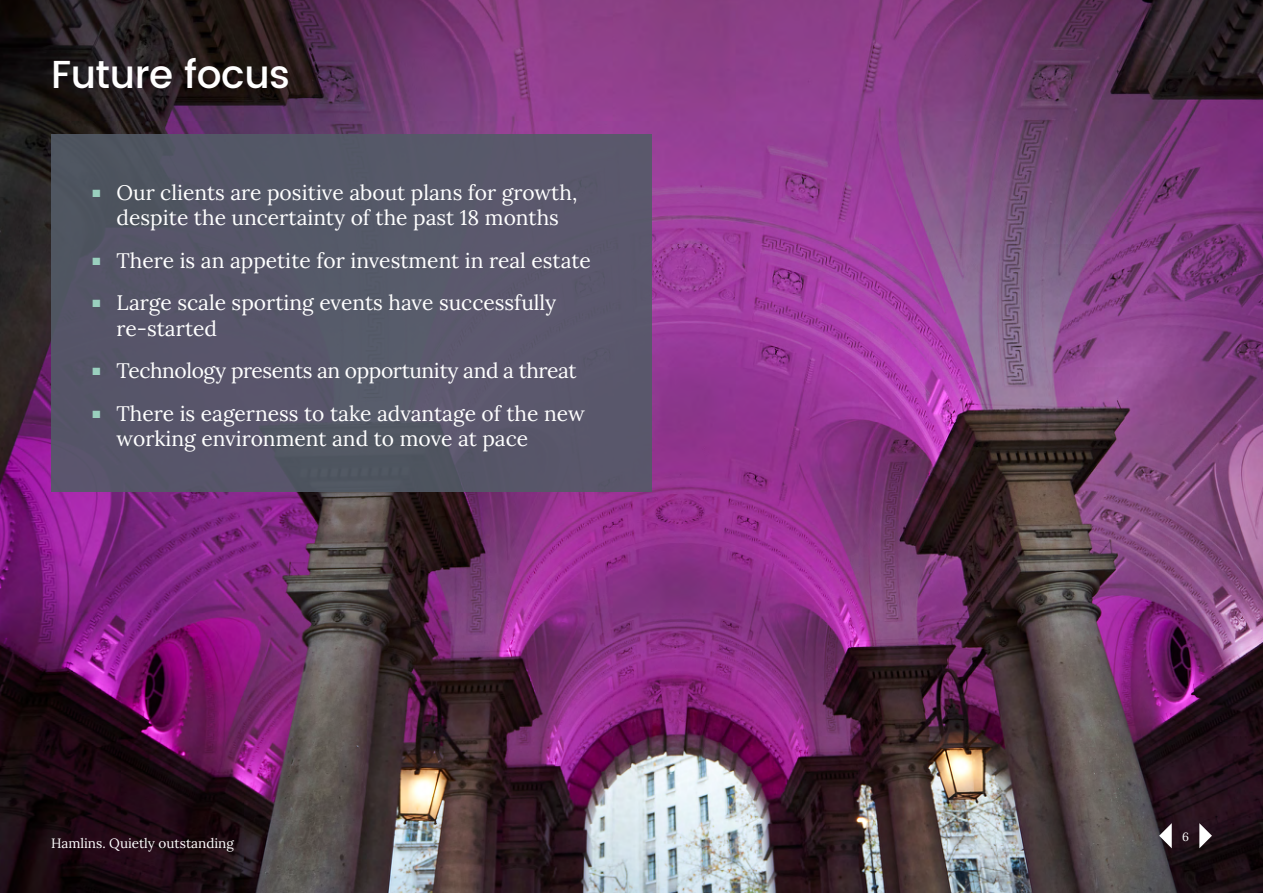
<style>
.page{position:relative;width:1263px;height:893px;background:#fff}
.page>*{position:absolute;margin:0;border:0;box-sizing:border-box;transform-origin:0 0}
.t1{font:500 39px "Poppins";letter-spacing:-.01em;color:#fff}
.t2{font:21px/25.5px "Lora";color:#fff}
.t3{font:21px "Lora";letter-spacing:-.02em;color:#fff}
.t4{font:13.5px "Lora";color:#fff}
.t5{font:12px "Lora";color:#fff}
.s1{color:#9ad0be}
</style>
<div class="page">
<img style="left:0;top:0;width:1263px;height:893px">
<div style="left:51px;top:134px;width:600px;height:357px;background:#535b67"></div>
<svg style="left:1199px;top:823px;width:13px;height:25px"></svg>
<svg style="left:1159px;top:823px;width:13px;height:25px"></svg>
<h1 class="t1" style="left:51px;top:46px;width:241px">Future focus</h1>
<p class="t2" style="left:92px;top:178px;width:486px;text-align:center"><span class="s1">■</span> Our clients are positive about plans for growth, despite the uncertainty of the past 18 months</p>
<p class="t2" style="left:92px;top:246px;width:500px"><span class="s1">■</span> There is an appetite for investment in real estate</p>
<p class="t2" style="left:116px;top:289px;width:441px;text-indent:-24px"><span class="s1">■</span> Large scale sporting events have successfully re-started</p>
<p class="t3" style="left:92px;top:355px;width:485px"><span class="s1">■</span> Technology presents an opportunity and a threat</p>
<p class="t2" style="left:116px;top:399px;width:470px;text-indent:-24px"><span class="s1">■</span> There is eagerness to take advantage of the new working environment and to move at pace</p>
<p class="t4" style="left:51px;top:833px;width:184px">Hamlins. Quietly outstanding</p>
<p class="t5" style="left:1182px;top:828px;width:8px">6</p>
</div>
